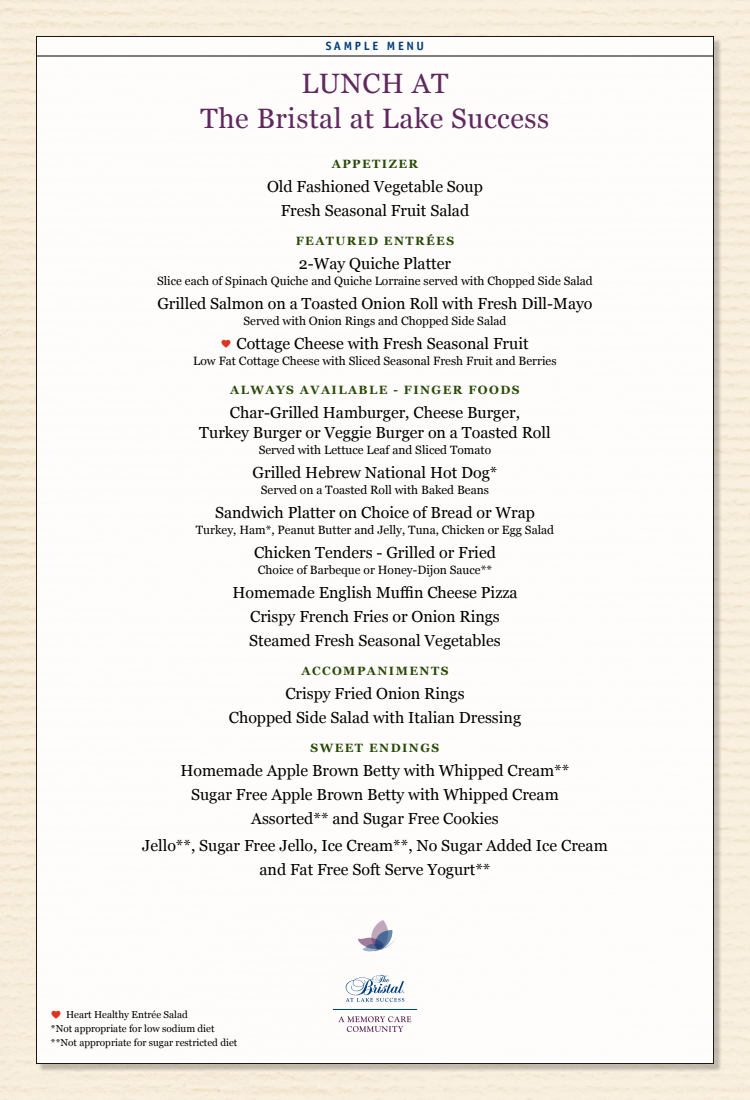
<style>
.page{position:relative;width:750px;height:1100px;background:#fff}
.page>*{position:absolute;margin:0;border:0;box-sizing:border-box;transform-origin:0 0}
.t1{font:28px/35px "Georgia";letter-spacing:.02em;color:#60295e;text-align:center}
.t2{font:16px/24px "Georgia";color:#000;text-align:center}
.t3{font:12px "Georgia";color:#000}
.t4{font:700 12px "Georgia";letter-spacing:.12em;color:#284907}
.t5{font:700 12px "Officina Sans";letter-spacing:.22em;color:#003e7e}
.t6{font:10px/14px "Georgia";color:#000}
.s1{font-family:"Love Romance OT";color:#dc3522}
</style>
<div class="page">
<hr style="left:36px;top:56px;width:678px;height:1px;background:#000">
<hr style="left:333px;top:1009px;width:84px;height:1px;background:#003e7e">
<svg style="left:346px;top:975px;width:58px;height:27px"></svg>
<svg style="left:338px;top:1016px;width:73px;height:16px"></svg>
<svg style="left:358px;top:920px;width:38px;height:32px"></svg>
<p class="t5" style="left:326px;top:39px;width:100px">SAMPLE MENU</p>
<h1 class="t1" style="left:201px;top:65px;width:350px">LUNCH AT<br>The Bristal at Lake Success</h1>
<p class="t4" style="left:332px;top:155px;width:88px">APPETIZER</p>
<p class="t2" style="left:267px;top:174px;width:217px">Old Fashioned Vegetable Soup<br>Fresh Seasonal Fruit Salad</p>
<p class="t4" style="left:296px;top:232px;width:160px">FEATURED ENTRÉES</p>
<p class="t2" style="left:299px;top:251px;width:154px">2-Way Quiche Platter</p>
<p class="t3" style="left:157px;top:272px;width:437px">Slice each of Spinach Quiche and Quiche Lorraine served with Chopped Side Salad</p>
<p class="t2" style="left:157px;top:291px;width:437px">Grilled Salmon on a Toasted Onion Roll with Fresh Dill-Mayo</p>
<p class="t3" style="left:244px;top:312px;width:264px">Served with Onion Rings and Chopped Side Salad</p>
<p class="t2" style="left:221px;top:331px;width:309px"><sup>B</sup> Cottage Cheese with Fresh Seasonal Fruit</p>
<p class="t3" style="left:193px;top:352px;width:365px">Low Fat Cottage Cheese with Sliced Seasonal Fresh Fruit and Berries</p>
<p class="t4" style="left:230px;top:381px;width:291px">ALWAYS AVAILABLE - FINGER FOODS</p>
<p class="t2" style="left:199px;top:402px;width:353px;line-height:20px">Char-Grilled Hamburger, Cheese Burger,<br>Turkey Burger or Veggie Burger on a Toasted Roll</p>
<p class="t3" style="left:259px;top:441px;width:234px">Served with Lettuce Leaf and Sliced Tomato</p>
<p class="t2" style="left:253px;top:460px;width:246px">Grilled Hebrew National Hot Dog*</p>
<p class="t3" style="left:261px;top:481px;width:230px">Served on a Toasted Roll with Baked Beans</p>
<p class="t2" style="left:215px;top:500px;width:321px">Sandwich Platter on Choice of Bread or Wrap</p>
<p class="t3" style="left:196px;top:521px;width:360px">Turkey, Ham*, Peanut Butter and Jelly, Tuna, Chicken or Egg Salad</p>
<p class="t2" style="left:254px;top:540px;width:243px">Chicken Tenders - Grilled or Fried</p>
<p class="t3" style="left:258px;top:561px;width:236px">Choice of Barbeque or Honey-Dijon Sauce**</p>
<p class="t2" style="left:232px;top:580px;width:287px">Homemade English Muffin Cheese Pizza<br>Crispy French Fries or Onion Rings<br>Steamed Fresh Seasonal Vegetables</p>
<p class="t4" style="left:301px;top:662px;width:149px">ACCOMPANIMENTS</p>
<p class="t2" style="left:229px;top:681px;width:294px">Crispy Fried Onion Rings<br>Chopped Side Salad with Italian Dressing</p>
<p class="t4" style="left:311px;top:739px;width:130px">SWEET ENDINGS</p>
<p class="t2" style="left:180px;top:758px;width:390px">Homemade Apple Brown Betty with Whipped Cream**<br>Sugar Free Apple Brown Betty with Whipped Cream<br>Assorted** and Sugar Free Cookies</p>
<p class="t2" style="left:142px;top:833px;width:467px">Jello**, Sugar Free Jello, Ice Cream**, No Sugar Added Ice Cream and Fat Free Soft Serve Yogurt**</p>
<p class="t6" style="left:51px;top:1007px;width:188px"><span class="s1">B</span> Heart Healthy Entrée Salad<br>*Not appropriate for low sodium diet **Not appropriate for sugar restricted diet</p>
</div>
